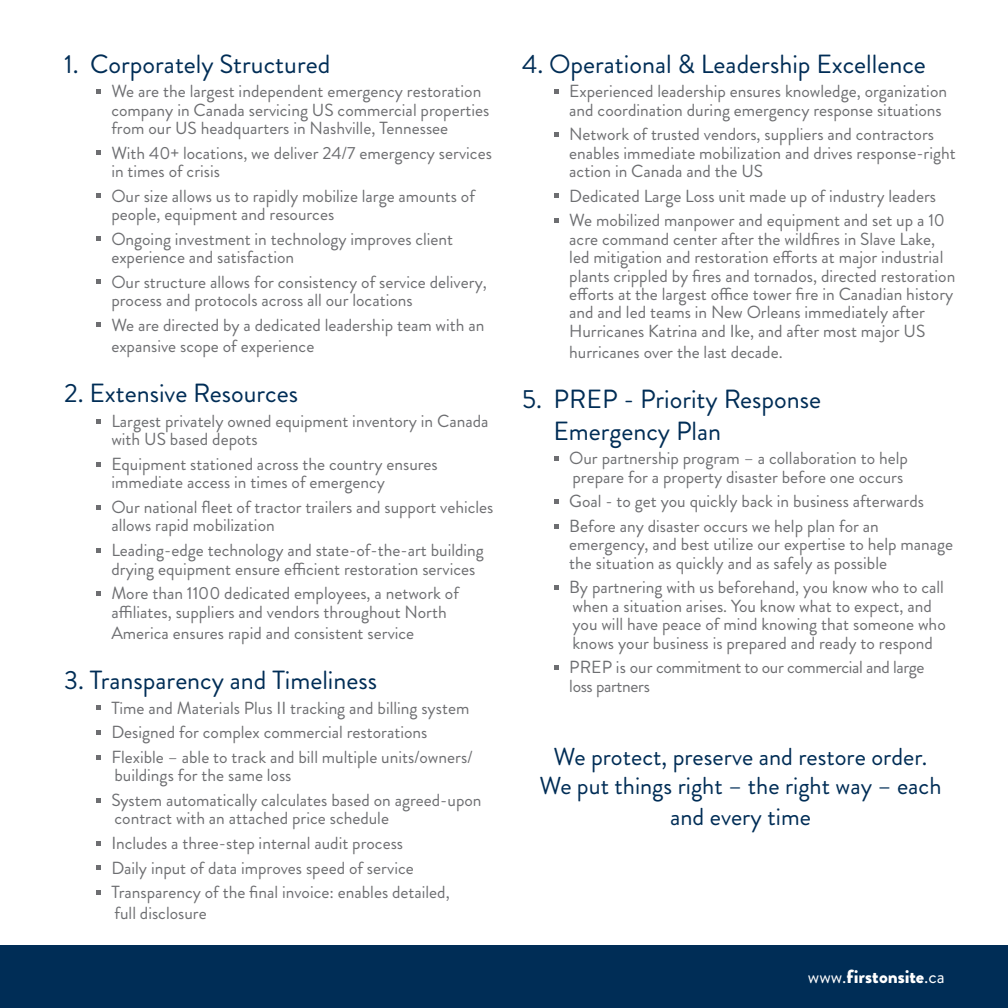
<style>
.page{position:relative;width:1008px;height:1008px;background:#fff}
.page>*{position:absolute;margin:0;border:0;box-sizing:border-box;transform-origin:0 0}
.t1{font:26.25px/31.5px "Brandon Grotesque";color:#002d56}
.t2{font:24.5px/30.4px "Brandon Grotesque";color:#002d56;text-align:center}
.t3{font:900 19.07px "Brandon Grotesque";color:#fff}
.t4{font:17.5px/18.4px "Brandon Grotesque";color:#6d6e71}
.t5{font:17.5px/18.4px "Brandon Grotesque";letter-spacing:-.02em;color:#6d6e71}
.s1{font-weight:400}
</style>
<div class="page">
<svg style="left:96px;top:89px;width:5px;height:5px"></svg>
<svg style="left:96px;top:150px;width:5px;height:5px"></svg>
<svg style="left:96px;top:193px;width:5px;height:5px"></svg>
<svg style="left:96px;top:236px;width:5px;height:5px"></svg>
<svg style="left:96px;top:279px;width:5px;height:5px"></svg>
<svg style="left:96px;top:323px;width:5px;height:4px"></svg>
<svg style="left:96px;top:419px;width:5px;height:5px"></svg>
<svg style="left:96px;top:462px;width:5px;height:5px"></svg>
<svg style="left:96px;top:505px;width:5px;height:5px"></svg>
<svg style="left:96px;top:548px;width:5px;height:5px"></svg>
<svg style="left:96px;top:591px;width:5px;height:5px"></svg>
<svg style="left:96px;top:705px;width:5px;height:5px"></svg>
<svg style="left:96px;top:730px;width:5px;height:5px"></svg>
<svg style="left:96px;top:755px;width:5px;height:5px"></svg>
<svg style="left:96px;top:798px;width:5px;height:5px"></svg>
<svg style="left:96px;top:841px;width:5px;height:5px"></svg>
<svg style="left:96px;top:865px;width:5px;height:5px"></svg>
<svg style="left:96px;top:890px;width:5px;height:5px"></svg>
<svg style="left:554px;top:89px;width:4px;height:5px"></svg>
<svg style="left:554px;top:132px;width:4px;height:5px"></svg>
<svg style="left:554px;top:193px;width:4px;height:5px"></svg>
<svg style="left:554px;top:218px;width:4px;height:5px"></svg>
<svg style="left:554px;top:456px;width:4px;height:5px"></svg>
<svg style="left:554px;top:499px;width:4px;height:5px"></svg>
<svg style="left:554px;top:524px;width:4px;height:4px"></svg>
<svg style="left:554px;top:585px;width:4px;height:5px"></svg>
<svg style="left:554px;top:665px;width:4px;height:5px"></svg>
<div style="left:0;top:945px;width:1008px;height:63px;background:#002d56"></div>
<h1 class="t1" style="left:64px;top:48px;width:268px">1. Corporately Structured</h1>
<p class="t4" style="left:111px;top:82px;width:380px">We are the largest independent emergency restoration company in Canada servicing US commercial properties from our US headquarters in Nashville, Tennessee</p>
<p class="t4" style="left:111px;top:144px;width:382px">With 40+ locations, we deliver 24/7 emergency services in times of crisis</p>
<p class="t4" style="left:111px;top:187px;width:365px;text-indent:-11px">Our size allows us to rapidly mobilize large amounts of people, equipment and resources</p>
<p class="t4" style="left:111px;top:230px;width:343px;text-indent:-11px">Ongoing investment in technology improves client experience and satisfaction</p>
<p class="t4" style="left:111px;top:273px;width:377px;text-indent:-11px">Our structure allows for consistency of service delivery, process and protocols across all our locations</p>
<p class="t4" style="left:111px;top:315px;width:375px;line-height:21px">We are directed by a dedicated leadership team with an expansive scope of experience</p>
<h1 class="t1" style="left:64px;top:378px;width:235px">2. Extensive Resources</h1>
<p class="t4" style="left:111px;top:412px;width:379px">Largest privately owned equipment inventory in Canada with US based depots</p>
<p class="t4" style="left:111px;top:455px;width:328px">Equipment stationed across the country ensures immediate access in times of emergency</p>
<p class="t4" style="left:111px;top:498px;width:384px;text-indent:-11px">Our national fleet of tractor trailers and support vehicles allows rapid mobilization</p>
<p class="t4" style="left:111px;top:541px;width:374px">Leading-edge technology and state-of-the-art building drying equipment ensure efficient restoration services</p>
<p class="t4" style="left:101px;top:584px;width:360px;text-align:center">More than 1100 dedicated employees, a network of affiliates, suppliers and vendors throughout North</p>
<p class="t4" style="left:111px;top:624px;width:304px">America ensures rapid and consistent service</p>
<h1 class="t1" style="left:64px;top:665px;width:315px">3. Transparency and Timeliness</h1>
<p class="t4" style="left:101px;top:696px;width:370px;line-height:24.7px">Time and Materials Plus II tracking and billing system<br>Designed for complex commercial restorations</p>
<p class="t4" style="left:111px;top:748px;width:363px">Flexible – able to track and bill multiple units/owners/ buildings for the same loss</p>
<p class="t4" style="left:115px;top:791px;width:369px;text-indent:-14px">System automatically calculates based on agreed-upon contract with an attached price schedule</p>
<p class="t4" style="left:101px;top:831px;width:351px;line-height:24.7px">I ncludes a three-step internal audit process<br>Daily input of data improves speed of service<br>Transparency of the final invoice: enables detailed,</p>
<p class="t4" style="left:115px;top:905px;width:94px">full disclosure</p>
<h1 class="t1" style="left:522px;top:48px;width:405px">4. Operational &amp; Leadership Excellence</h1>
<p class="t4" style="left:569px;top:82px;width:379px">Experienced leadership ensures knowledge, organization and coordination during emergency response situations</p>
<p class="t4" style="left:569px;top:125px;width:388px;text-indent:-11px">N etwork of trusted vendors, suppliers and contractors enables immediate mobilization and drives response-right action in Canada and the US</p>
<p class="t4" style="left:569px;top:184px;width:377px;line-height:24.7px;text-indent:-11px">Dedicated Large Loss unit made up of industry leaders<br>We mobilized manpower and equipment and set up a 10</p>
<p class="t4" style="left:569px;top:230px;width:388px">acre command center after the wildfires in Slave Lake, led mitigation and restoration efforts at major industrial plants crippled by fires and tornados, directed restoration efforts at the largest office tower fire in Canadian history and and led teams in New Orleans immediately after Hurricanes Katrina and I ke, and after most major US</p>
<p class="t4" style="left:569px;top:343px;width:215px">hurricanes over the last decade.</p>
<h1 class="t1" style="left:554px;top:384px;width:269px;text-indent:-32px">5. PR EP - Priority Response<br>Emergency Plan</h1>
<p class="t4" style="left:558px;top:449px;width:351px;text-align:center">Our partnership program – a collaboration to help prepare for a property disaster before one occurs</p>
<p class="t4" style="left:569px;top:489px;width:356px;line-height:24.7px;text-indent:-11px">Goal - to get you quickly back in business afterwards<br>Before any disaster occurs we help plan for an</p>
<p class="t4" style="left:569px;top:535px;width:385px">emergency, and best utilize our expertise to help manage the situation as quickly and as safely as possible</p>
<p class="t4" style="left:569px;top:578px;width:378px">By partnering with us beforehand, you know who to call when a situation arises. You know what to expect, and you will have peace of mind knowing that someone who knows your business is prepared and ready to respond</p>
<p class="t4" style="left:558px;top:658px;width:12px">PR</p>
<p class="t5" style="left:569px;top:658px;width:357px;text-indent:22px">EP is our commitment to our commercial and large loss partners</p>
<h2 class="t2" style="left:539px;top:741px;width:404px">We protect, preserve and restore order.<br>We put things right – the right way – each and every time</h2>
<p class="t3" style="left:808px;top:963px;width:138px"><span class="s1">www.</span>firstonsite<span class="s1">.ca</span></p>
</div>
